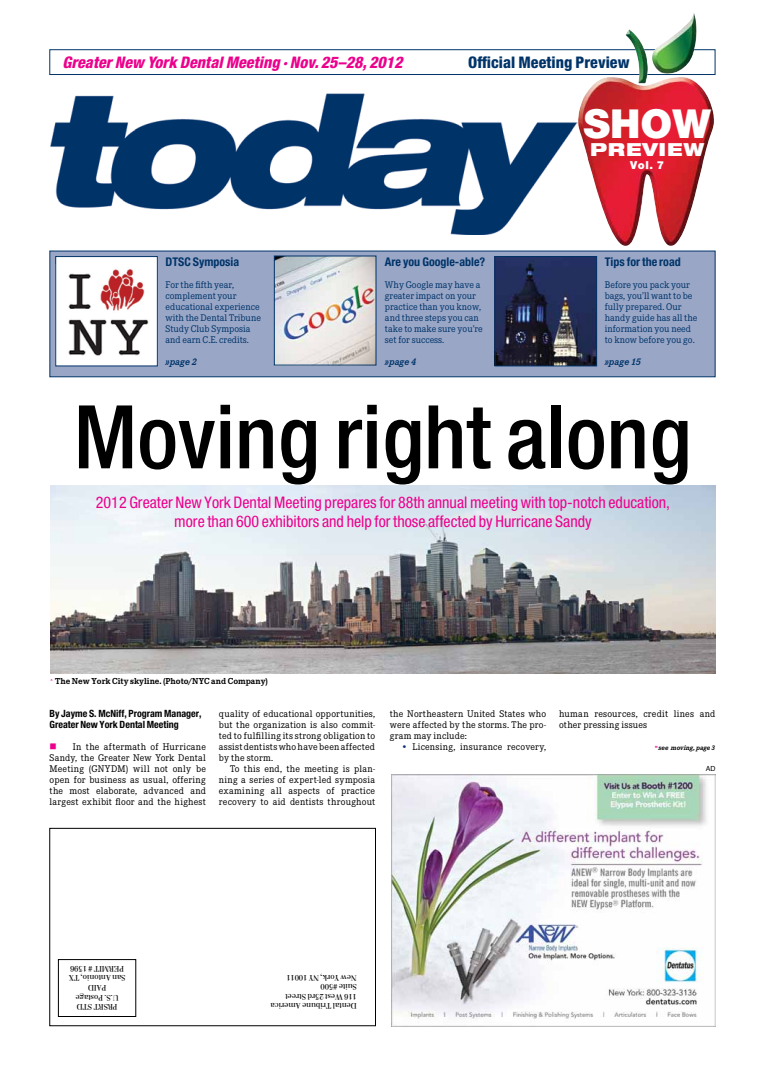
<style>
.page{position:relative;width:765px;height:1080px;background:#fff}
.page>*{position:absolute;margin:0;border:0;box-sizing:border-box;transform-origin:0 0}
.t1{font:500 condensed 88px "Helvetica Neue";color:#000}
.t2{font:900 40px "Helvetica Neue";color:#fff}
.t3{font:900 expanded 18px "Helvetica Neue";letter-spacing:.05em;color:#fff}
.t4{font:condensed 16px/19.2px "Helvetica Neue";color:#ec008c;text-align:center}
.t5{font:italic 800 condensed 16px "Helvetica Neue";letter-spacing:.005em;color:#ec008c}
.t6{font:800 condensed 16px "Helvetica Neue";letter-spacing:.005em;color:#003469}
.t7{font:700 condensed 12px "Helvetica Neue";color:#003469}
.t8{font:900 11px "Helvetica Neue";color:#fff}
.t9{font:10px/11px "Corporate E";letter-spacing:.025em;color:#000;text-align:justify}
.t10{font:10px/11px "Corporate E";color:#003469}
.t11{font:700 condensed 10px/11px "Helvetica Neue";color:#000}
.t12{font:italic 700 10px "Corporate E";color:#003469}
.t13{font:700 9px "Corporate E";color:#000}
.t14{font:8px/9.6px "Walbaum";letter-spacing:-.015em;color:#000;text-align:center}
.t15{font:italic 700 7px "Corporate E";color:#000}
.t16{font:7px "Helvetica";color:#000}
.s1{color:#ec008c}
.s2{color:#153676}
</style>
<div class="page">
<div style="left:49px;top:49px;width:666px;height:26px;border:1px solid #003469"></div>
<img style="left:51px;top:94px;width:526px;height:141px">
<img style="left:578px;top:13px;width:137px;height:233px">
<div style="left:50px;top:828px;width:326px;height:198px;border:1px solid #000"></div>
<div style="left:58px;top:959px;width:78px;height:58px;border:1px solid #000"></div>
<img style="left:391px;top:774px;width:324px;height:252px">
<div style="left:50px;top:251px;width:666px;height:126px;background:#99a6c6;border:1px solid #003469"></div>
<div style="left:56px;top:257px;width:101px;height:109px;background:#fff"></div>
<img style="left:68px;top:269px;width:81px;height:87px">
<div style="left:56px;top:256px;width:102px;height:110px;border:1px solid #003469"></div>
<img style="left:276px;top:258px;width:98px;height:105px">
<img style="left:497px;top:258px;width:98px;height:106px">
<div style="left:495px;top:256px;width:102px;height:110px;border:1px solid #003469"></div>
<img style="left:50px;top:486px;width:666px;height:187px">
<h3 class="t5" style="left:62px;top:53px;width:342px">Greater New York Dental Meeting · Nov. 25–28, 2012</h3>
<h3 class="t6" style="left:468px;top:53px;width:163px">Official Meeting Preview</h3>
<h2 class="t2" style="left:583px;top:99px;width:129px">SHOW</h2>
<h3 class="t3" style="left:590px;top:137px;width:116px">PREVIEW</h3>
<p class="t8" style="left:630px;top:158px;width:35px">Vol. 7</p>
<p class="t7" style="left:166px;top:255px;width:75px">DTSC Symposia</p>
<p class="t10" style="left:166px;top:280px;width:97px">For the fifth year, complement your educational experience with the Dental Tribune<br>Study Club Symposia and earn C.E. credits.</p>
<p class="t12" style="left:166px;top:356px;width:33px">»page 2</p>
<p class="t7" style="left:385px;top:255px;width:102px">Are you Google-able?</p>
<p class="t10" style="left:385px;top:280px;width:99px">Why Google may have a greater impact on your practice than you know, and three steps you can take to make sure you’re set for success.</p>
<p class="t12" style="left:385px;top:356px;width:33px">»page 4</p>
<p class="t7" style="left:605px;top:255px;width:77px">Tips for the road</p>
<p class="t10" style="left:605px;top:280px;width:94px">Before you pack your bags, you’ll want to be fully prepared. Our handy guide has all the information you need to know before you go.</p>
<p class="t12" style="left:605px;top:356px;width:38px">»page 15</p>
<h1 class="t1" style="left:74px;top:385px;width:619px">Moving right along</h1>
<h3 class="t4" style="left:96px;top:492px;width:576px">2012 Greater New York Dental Meeting prepares for 88th annual meeting with top-notch education, more than 600 exhibitors and help for those affected by Hurricane Sandy</h3>
<p class="t13" style="left:55px;top:675px;width:214px">The New York City skyline. (Photo/NYC and Company)</p>
<p class="t11" style="left:50px;top:708px;width:153px">By Jayme S. McNiff, Program Manager,<br>Greater New York Dental Meeting</p>
<p class="t9" style="left:50px;top:742px;width:158px"><span class="s1">■</span> In the aftermath of Hurricane Sandy, the Greater New York Dental Meeting (GNYDM) will not only be open for business as usual, offering the most elaborate, advanced and largest exhibit floor and the highest</p>
<p class="t9" style="left:219px;top:709px;width:158px">quality of educational opportunities, but the organization is also commit&shy;ted to fulfilling its strong obligation to assist dentists who have been affected by the storm.</p>
<p class="t9" style="left:219px;top:764px;width:158px;text-indent:11px">To this end, the meeting is plan&shy;ning a series of expert-led symposia examining all aspects of practice recovery to aid dentists throughout</p>
<p class="t9" style="left:390px;top:709px;width:158px">the Northeastern United States who were affected by the storms. The pro&shy;gram may include:</p>
<p class="t9" style="left:401px;top:742px;width:147px"><span class="s2">•</span> Licensing, insurance recovery,</p>
<p class="t9" style="left:559px;top:709px;width:158px">human resources, credit lines and other pressing issues</p>
<p class="t15" style="left:659px;top:744px;width:58px">see moving, page 3</p>
<p class="t16" style="left:706px;top:763px;width:11px">AD</p>
<p class="t14" style="left:126px;top:1012px;width:59px;rotate:-180deg">PRSRT STD<br>U.S. Postage<br>PAID<br>San Antonio, TX<br>PERMIT # 1396</p>
<p class="t14" style="left:357px;top:1011px;width:88px;text-align:left;rotate:-180deg">Dental Tribune America<br>116 West 23rd Street<br>Suite #500<br>New York, NY 10011</p>
</div>
